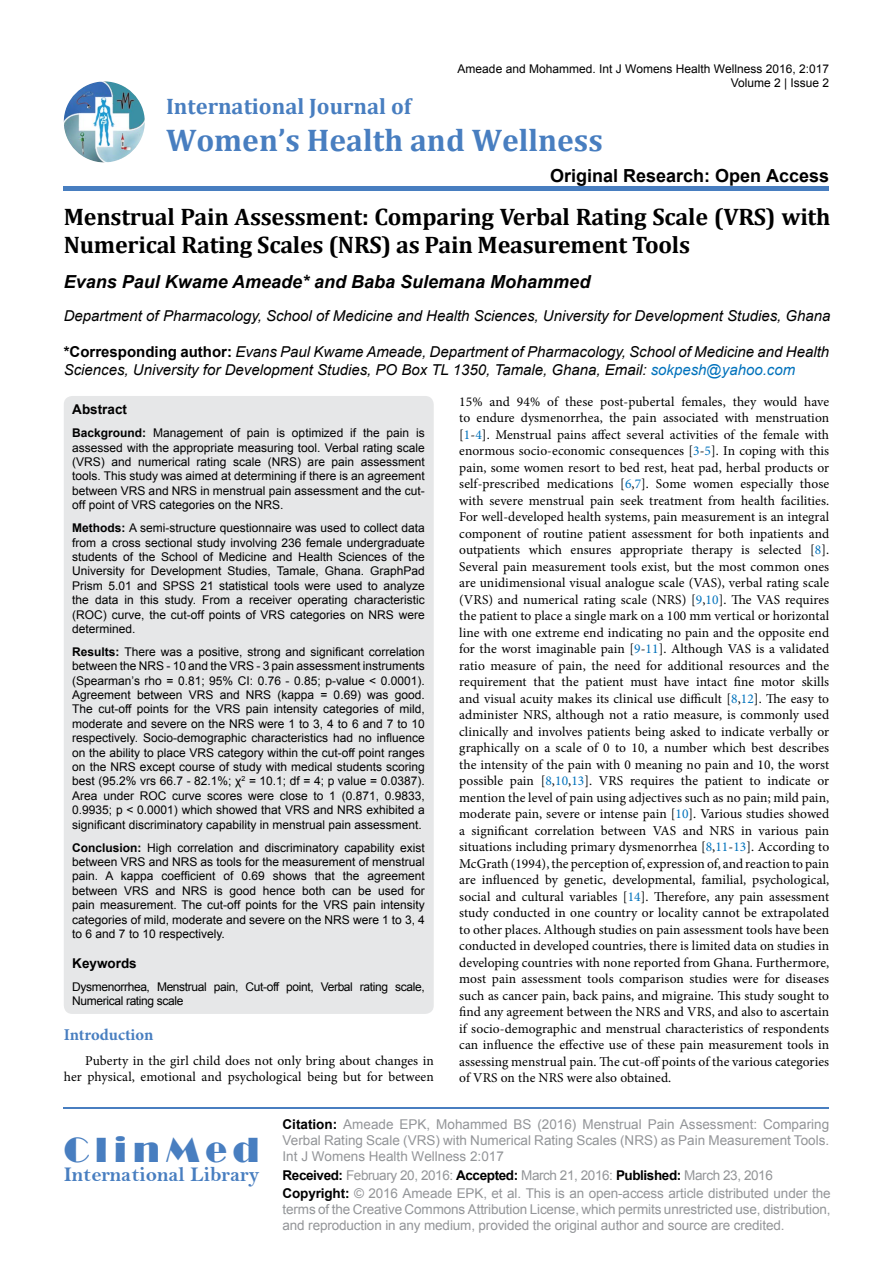
<style>
.page{position:relative;width:893px;height:1263px;background:#fff}
.page>*{position:absolute;margin:0;border:0;box-sizing:border-box;transform-origin:0 0}
.t1{font:36px "Broadway";letter-spacing:.16em;color:#487ec0}
.t2{font:700 31.5px "Cambria";color:#487ec0}
.t3{font:700 24px/28.5px "Cambria";letter-spacing:-.01em;color:#000}
.t4{font:700 22.5px "Cambria";color:#487ec0}
.t5{font:21px "Bell MT Bold";color:#487ec0}
.t6{font:italic 700 18px "Arial";color:#000}
.t7{font:700 18px "Arial";color:#000}
.t8{font:700 16.5px "Minion Pro";letter-spacing:-.005em;color:#487ec0}
.t9{font:italic 15px/18px "Arial";color:#000}
.t10{font:13.5px/16.5px "Minion Pro";letter-spacing:.005em;color:#000;text-align:justify}
.t11{font:13.5px/16.2px "Arial";letter-spacing:-.01em;color:#939598}
.t12{font:700 13.5px "Arial";color:#000}
.t13{font:12px/14.4px "Arial";color:#000;text-align:justify}
.t14{font:12px/14.4px "Arial";letter-spacing:-.03em;color:#000}
.s1{font-weight:700;font-style:normal}
.s2{color:#0072bc}
.s3{font-weight:700}
.s4{font-weight:700;color:#000}
</style>
<div class="page">
<img style="left:64px;top:81px;width:81px;height:81px;border-radius:41px">
<div style="left:64px;top:186px;width:765px;height:5px;background:#487ec0"></div>
<hr style="left:64px;top:1107px;width:765px;height:2px;background:#487ec0">
<div style="left:64px;top:396px;width:370px;height:618px;background:#e6e7e8;border-radius:9px"></div>
<p class="t13" style="left:458px;top:61px;width:373px;text-align:right">Ameade and Mohammed. Int J Womens Health Wellness 2016, 2:017<br>Volume 2 | Issue 2</p>
<h3 class="t4" style="left:166px;top:90px;width:247px">International Journal of</h3>
<h2 class="t2" style="left:166px;top:118px;width:438px">Women’s Health and Wellness</h2>
<h3 class="t7" style="left:550px;top:164px;width:281px">Original Research: Open Access</h3>
<h3 class="t3" style="left:64px;top:202px;width:768px">Menstrual Pain Assessment: Comparing Verbal Rating Scale (VRS) with<br>Numerical Rating Scales (NRS) as Pain Measurement Tools</h3>
<h3 class="t6" style="left:64px;top:269px;width:528px">Evans Paul Kwame Ameade* and Baba Sulemana Mohammed</h3>
<p class="t9" style="left:64px;top:307px;width:768px">Department of Pharmacology, School of Medicine and Health Sciences, University for Development Studies, Ghana</p>
<p class="t9" style="left:64px;top:343px;width:767px"><span class="s1">*Corresponding author:</span> Evans Paul Kwame Ameade, Department of Pharmacology, School of Medicine and Health<br>Sciences, University for Development Studies, PO Box TL 1350, Tamale, Ghana, Email: <span class="s2">sokpesh@yahoo.com</span></p>
<p class="t12" style="left:72px;top:401px;width:56px">Abstract</p>
<p class="t13" style="left:72px;top:426px;width:354px"><span class="s3">Background:</span> Management of pain is optimized if the pain is assessed with the appropriate measuring tool. Verbal rating scale (VRS) and numerical rating scale (NRS) are pain assessment tools. This study was aimed at determining if there is an agreement between VRS and NRS in menstrual pain assessment and the cut&shy;off point of VRS categories on the NRS.</p>
<p class="t13" style="left:72px;top:521px;width:354px"><span class="s3">Methods:</span> A semi-structure questionnaire was used to collect data from a cross sectional study involving 236 female undergraduate students of the School of Medicine and Health Sciences of the University for Development Studies, Tamale, Ghana. GraphPad Prism 5.01 and SPSS 21 statistical tools were used to analyze the data in this study. From a receiver operating characteristic (ROC) curve, the cut-off points of VRS categories on NRS were determined.</p>
<p class="t13" style="left:72px;top:644px;width:354px"><span class="s3">Results:</span> There was a positive, strong and significant correlation between the NRS - 10 and the VRS - 3 pain assessment instruments (Spearman’s rho = 0.81; 95% CI: 0.76 - 0.85; p-value &lt; 0.0001).<br>Agreement between VRS and NRS (kappa = 0.69) was good.<br>The cut-off points for the VRS pain intensity categories of mild, moderate and severe on the NRS were 1 to 3, 4 to 6 and 7 to 10 respectively. Socio-demographic characteristics had no influence on the ability to place VRS category within the cut-off point ranges on the NRS except course of study with medical students scoring best (95.2% vrs 66.7 - 82.1%; χ<sup>2</sup> = 10.1; df = 4; p value = 0.0387).<br>Area under ROC curve scores were close to 1 (0.871, 0.9833, 0.9935; p &lt; 0.0001) which showed that VRS and NRS exhibited a significant discriminatory capability in menstrual pain assessment.</p>
<p class="t13" style="left:72px;top:840px;width:354px"><span class="s3">Conclusion:</span> High correlation and discriminatory capability exist between VRS and NRS as tools for the measurement of menstrual pain. A kappa coefficient of 0.69 shows that the agreement between VRS and NRS is good hence both can be used for pain measurement. The cut-off points for the VRS pain intensity categories of mild, moderate and severe on the NRS were 1 to 3, 4 to 6 and 7 to 10 respectively.</p>
<p class="t12" style="left:72px;top:954px;width:66px">Keywords</p>
<p class="t14" style="left:72px;top:980px;width:354px">Dysmenorrhea, Menstrual pain, Cut-off point, Verbal rating scale,<br>Numerical rating scale</p>
<p class="t10" style="left:459px;top:393px;width:371px">15% and 94% of these post-pubertal females, they would have to endure dysmenorrhea, the pain associated with menstruation [<span class="s2">1</span>-<span class="s2">4</span>]. Menstrual pains affect several activities of the female with enormous socio-economic consequences [<span class="s2">3</span>-<span class="s2">5</span>]. In coping with this pain, some women resort to bed rest, heat pad, herbal products or self-prescribed medications [<span class="s2">6</span>,<span class="s2">7</span>]. Some women especially those with severe menstrual pain seek treatment from health facilities.<br>For well-developed health systems, pain measurement is an integral component of routine patient assessment for both inpatients and outpatients which ensures appropriate therapy is selected [<span class="s2">8</span>].<br>Several pain measurement tools exist, but the most common ones are unidimensional visual analogue scale (VAS), verbal rating scale (VRS) and numerical rating scale (NRS) [<span class="s2">9</span>,<span class="s2">10</span>]. The VAS requires the patient to place a single mark on a 100 mm vertical or horizontal line with one extreme end indicating no pain and the opposite end for the worst imaginable pain [<span class="s2">9</span>-<span class="s2">11</span>]. Although VAS is a validated ratio measure of pain, the need for additional resources and the requirement that the patient must have intact fine motor skills and visual acuity makes its clinical use difficult [<span class="s2">8</span>,<span class="s2">12</span>]. The easy to administer NRS, although not a ratio measure, is commonly used clinically and involves patients being asked to indicate verbally or graphically on a scale of 0 to 10, a number which best describes the intensity of the pain with 0 meaning no pain and 10, the worst possible pain [<span class="s2">8</span>,<span class="s2">10</span>,<span class="s2">13</span>]. VRS requires the patient to indicate or mention the level of pain using adjectives such as no pain; mild pain, moderate pain, severe or intense pain [<span class="s2">10</span>]. Various studies showed a significant correlation between VAS and NRS in various pain situations including primary dysmenorrhea [<span class="s2">8</span>,<span class="s2">11</span>-<span class="s2">13</span>]. According to McGrath (1994), the perception of, expression of, and reaction to pain are influenced by genetic, developmental, familial, psychological, social and cultural variables [<span class="s2">14</span>]. Therefore, any pain assessment study conducted in one country or locality cannot be extrapolated to other places. Although studies on pain assessment tools have been conducted in developed countries, there is limited data on studies in developing countries with none reported from Ghana. Furthermore, most pain assessment tools comparison studies were for diseases such as cancer pain, back pains, and migraine. This study sought to find any agreement between the NRS and VRS, and also to ascertain if socio-demographic and menstrual characteristics of respondents can influence the effective use of these pain measurement tools in assessing menstrual pain. The cut-off points of the various categories of VRS on the NRS were also obtained.</p>
<p class="t8" style="left:64px;top:1023px;width:91px">Introduction</p>
<p class="t10" style="left:64px;top:1052px;width:371px;text-align:right">Puberty in the girl child does not only bring about changes in her physical, emotional and psychological being but for between</p>
<h1 class="t1" style="left:64px;top:1128px;width:197px">ClinMed</h1>
<h3 class="t5" style="left:64px;top:1162px;width:197px">International Library</h3>
<p class="t11" style="left:283px;top:1116px;width:548px;text-align:justify"><span class="s4">Citation:</span> Ameade EPK, Mohammed BS (2016) Menstrual Pain Assessment: Comparing Verbal Rating Scale (VRS) with Numerical Rating Scales (NRS) as Pain Measurement Tools.<br>Int J Womens Health Wellness 2:017</p>
<p class="t11" style="left:283px;top:1166px;width:549px;line-height:18.3px"><span class="s4">Received:</span> February 20, 2016: <span class="s4">Accepted:</span> March 21, 2016: <span class="s4">Published:</span> March 23, 2016<br><span class="s4">Copyright:</span> © 2016 Ameade EPK, et al. This is an open-access article distributed under the</p>
<p class="t11" style="left:283px;top:1201px;width:549px">terms of the Creative Commons Attribution License, which permits unrestricted use, distribution, and reproduction in any medium, provided the original author and source are credited.</p>
</div>
